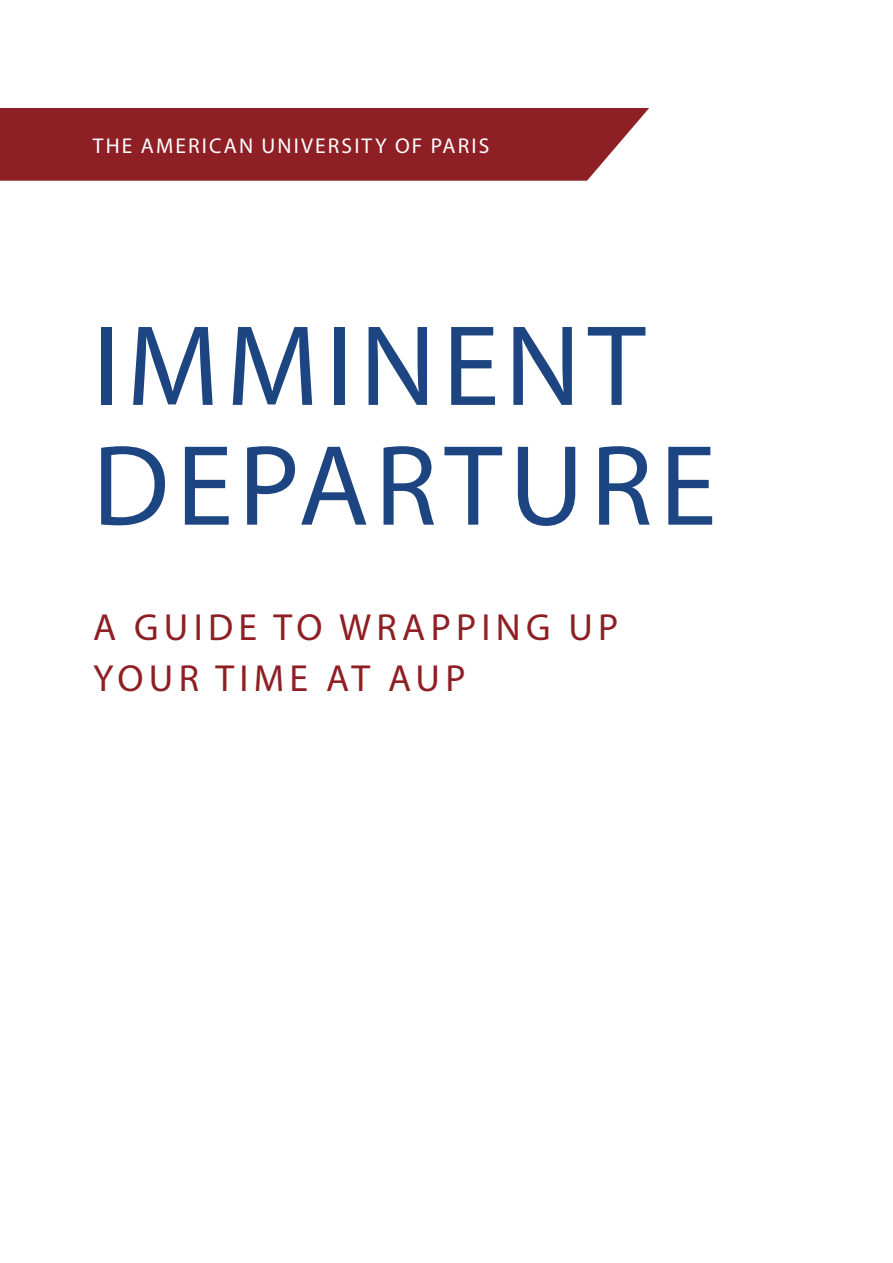
<style>
.page{position:relative;width:893px;height:1263px;background:#fff}
.page>*{position:absolute;margin:0;border:0;box-sizing:border-box;transform-origin:0 0}
.NEW_TITLE{font:115.5px "Myriad Pro";letter-spacing:.055em;color:#1d4581}
.NEW_TITLE-2{font:37.8px/51px "Myriad Pro";letter-spacing:.14em;color:#8e1f25}
.t1{font:21.45px "Myriad Pro";letter-spacing:.1em;color:#fff}
</style>
<div class="page">
<div style="left:0;top:108px;width:649px;height:73px;background:#8e1f25"></div>
<p class="t1" style="left:93px;top:133px;width:398px">THE AMERICAN UNIVERSITY OF PARIS</p>
<p class="NEW_TITLE" style="left:92px;top:295px;width:554px">IMMINENT</p>
<p class="NEW_TITLE" style="left:92px;top:415px;width:625px">DEPARTURE</p>
<p class="NEW_TITLE-2" style="left:93px;top:602px;width:527px">A GUIDE TO WRAPPING UP<br>YOUR TIME AT AUP</p>
</div>
